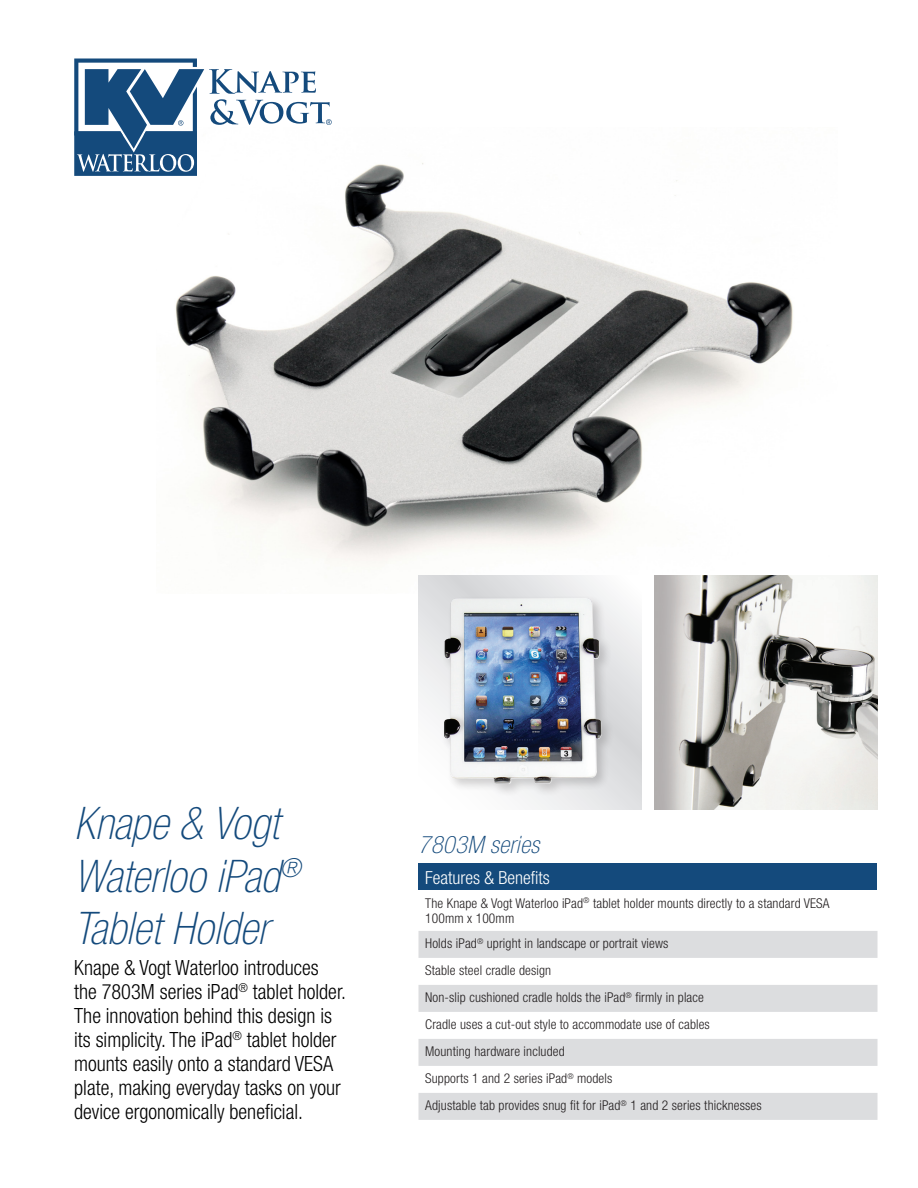
<style>
.page{position:relative;width:918px;height:1188px;background:#fff}
.page>*{position:absolute;margin:0;border:0;box-sizing:border-box;transform-origin:0 0}
.Description{font:italic 100 condensed 45px/52.5px "Helvetica Neue";color:#144a7c}
.t1{font:italic 100 condensed 24px "Helvetica Neue";letter-spacing:.015em;color:#144a7c}
.Description-2{font:300 condensed 21px/24px "Helvetica Neue";color:#000}
.t2{font:300 condensed 18px "Helvetica Neue";color:#fff}
.Chart-features_benef{font:300 condensed 13.5px/15px "Helvetica Neue";letter-spacing:.01em;color:#231f20}
</style>
<div class="page">
<img style="left:175px;top:163px;width:618px;height:431px">
<svg style="left:74px;top:59px;width:258px;height:117px"></svg>
<div style="left:418px;top:863px;width:460px;height:27px;background:#144a7c"></div>
<svg style="left:418px;top:931px;width:460px;height:189px;fill:#dcdddf"></svg>
<img style="left:655px;top:576px;width:223px;height:233px">
<svg style="left:418px;top:576px;width:223px;height:233px"></svg>
<div style="left:441px;top:595px;width:174px;height:202px;background:#231f20;opacity:.2"></div>
<img style="left:444px;top:598px;width:158px;height:186px">
<p class="Description" style="left:74px;top:797px;width:228px">Knape &amp; Vogt<br>Waterloo iPad<sup>®<br></sup>Tablet Holder</p>
<p class="Description-2" style="left:74px;top:955px;width:273px">Knape &amp; Vogt Waterloo introduces the 7803M series iPad<sup>®</sup> tablet holder.<br>The innovation behind this design is its simplicity. The iPad<sup>®</sup> tablet holder mounts easily onto a standard VESA plate, making everyday tasks on your device ergonomically beneficial.</p>
<p class="t1" style="left:418px;top:831px;width:122px">7803M series</p>
<p class="t2" style="left:425px;top:867px;width:126px">Features &amp; Benefits</p>
<p class="Chart-features_benef" style="left:425px;top:896px;width:406px">The Knape &amp; Vogt Waterloo iPad<sup>®</sup> tablet holder mounts directly to a standard VESA<br>100mm x 100mm</p>
<p class="Chart-features_benef" style="left:425px;top:936px;width:245px">Holds iPad<sup>®</sup> upright in landscape or portrait views</p>
<p class="Chart-features_benef" style="left:425px;top:963px;width:128px">Stable steel cradle design</p>
<p class="Chart-features_benef" style="left:425px;top:990px;width:280px">Non-slip cushioned cradle holds the iPad<sup>®</sup> firmly in place</p>
<p class="Chart-features_benef" style="left:425px;top:1017px;width:286px">Cradle uses a cut-out style to accommodate use of cables</p>
<p class="Chart-features_benef" style="left:425px;top:1044px;width:141px">Mounting hardware included</p>
<p class="Chart-features_benef" style="left:425px;top:1071px;width:189px">Supports 1 and 2 series iPad<sup>®</sup> models</p>
<p class="Chart-features_benef" style="left:425px;top:1098px;width:338px">Adjustable tab provides snug fit for iPad<sup>®</sup> 1 and 2 series thicknesses</p>
</div>
